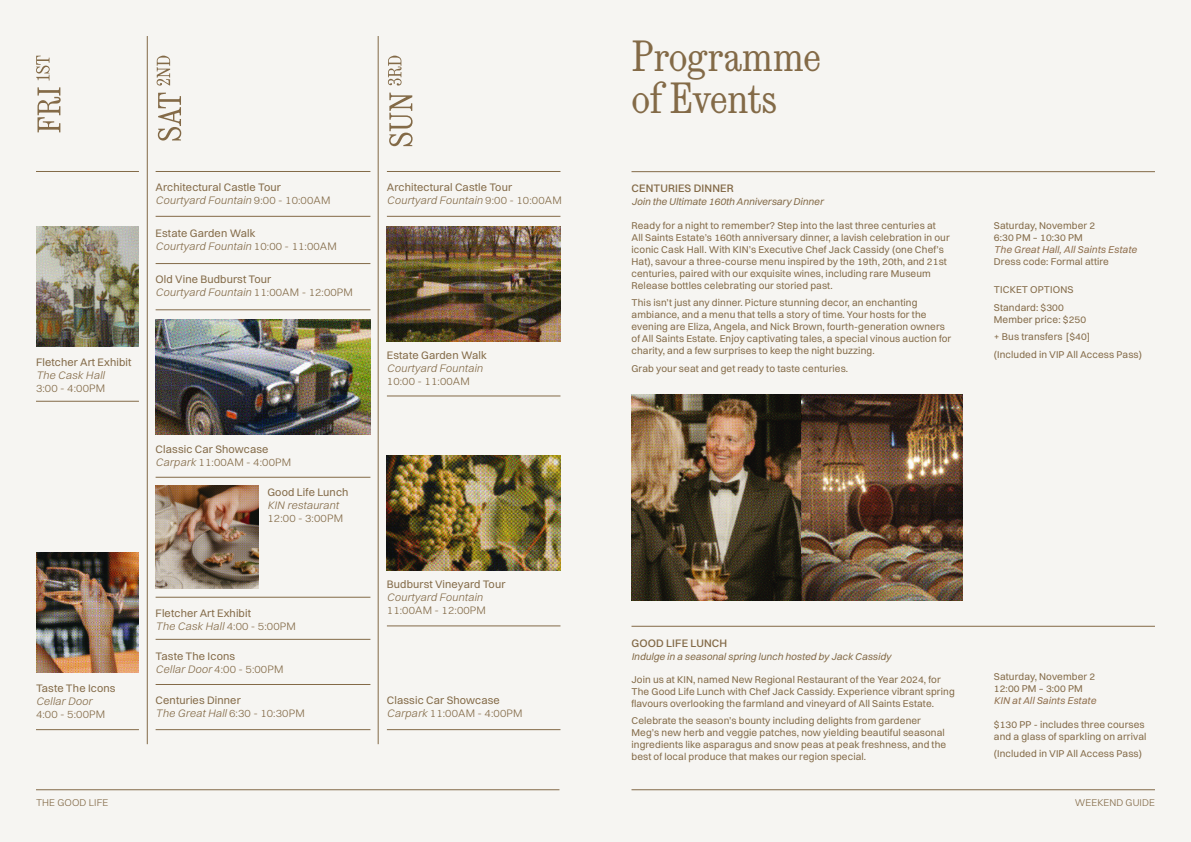
<style>
.page{position:relative;width:1191px;height:842px;background:#f6f5f2}
.page>*{position:absolute;margin:0;border:0;box-sizing:border-box;transform-origin:0 0}
.t1{font:semi-condensed 43.6px/42.1px "BB Modern Trial";letter-spacing:-.01em;color:#836a47}
.Footer__White{font:11px/13px "Switzer";letter-spacing:.01em;color:#836a47}
.Footer__White-2{font:italic 300 11px/13px "Switzer";letter-spacing:.01em;color:#836a47}
.Footer__White-3{font:500 11px "Switzer";letter-spacing:.01em;color:#836a47}
.Footer__White-4{font:10px/12px "Switzer";letter-spacing:.01em;color:#836a47}
.Footer__White-5{font:italic 10px "Switzer";color:#836a47}
.t2{font:300 10px "Switzer";letter-spacing:.01em;color:#836a47}
.s1{font-weight:300;font-style:italic}
.s2{font-weight:300}
.s3{font-weight:400;font-style:normal}
.s4{font-style:normal}
.s5{font-style:italic;color:#8e6d4b}
</style>
<div class="page">
<hr style="left:631px;top:789px;width:524px;height:1px;background:#836a47">
<hr style="left:36px;top:789px;width:523px;height:1px;background:#836a47">
<hr style="left:156px;top:216px;width:214px;height:1px;background:#836a47">
<hr style="left:156px;top:639px;width:214px;height:1px;background:#836a47">
<hr style="left:156px;top:597px;width:214px;height:1px;background:#836a47">
<hr style="left:156px;top:263px;width:214px;height:1px;background:#836a47">
<hr style="left:156px;top:310px;width:214px;height:1px;background:#836a47">
<hr style="left:156px;top:477px;width:214px;height:1px;background:#836a47">
<hr style="left:156px;top:684px;width:214px;height:1px;background:#836a47">
<hr style="left:387px;top:626px;width:173px;height:1px;background:#836a47">
<hr style="left:156px;top:171px;width:214px;height:1px;background:#836a47">
<hr style="left:156px;top:729px;width:214px;height:1px;background:#836a47">
<hr style="left:36px;top:171px;width:103px;height:1px;background:#836a47">
<hr style="left:36px;top:729px;width:103px;height:1px;background:#836a47">
<hr style="left:36px;top:401px;width:103px;height:1px;background:#836a47">
<hr style="left:387px;top:216px;width:173px;height:1px;background:#836a47">
<hr style="left:387px;top:396px;width:173px;height:1px;background:#836a47">
<hr style="left:387px;top:171px;width:173px;height:1px;background:#836a47">
<hr style="left:387px;top:729px;width:173px;height:1px;background:#836a47">
<hr style="left:147px;top:36px;width:1px;height:708px;background:#836a47">
<img style="left:156px;top:486px;width:102px;height:102px">
<hr style="left:378px;top:36px;width:1px;height:708px;background:#836a47">
<img style="left:387px;top:226px;width:173px;height:115px">
<svg style="left:36px;top:56px;width:25px;height:76px"></svg>
<img style="left:156px;top:320px;width:214px;height:115px">
<svg style="left:157px;top:56px;width:24px;height:85px"></svg>
<img style="left:387px;top:456px;width:173px;height:115px">
<img style="left:36px;top:552px;width:103px;height:121px">
<svg style="left:388px;top:56px;width:24px;height:90px"></svg>
<img style="left:36px;top:226px;width:103px;height:121px">
<img style="left:631px;top:395px;width:331px;height:205px">
<hr style="left:631px;top:171px;width:524px;height:1px;background:#836a47">
<hr style="left:631px;top:626px;width:524px;height:1px;background:#836a47">
<p class="Footer__White" style="left:36px;top:356px;width:97px">Fletcher Art Exhibit<br><span class="s1">The Cask Hall<br></span><span class="s2">3:00 - 4:00PM</span></p>
<p class="Footer__White" style="left:36px;top:682px;width:81px">Taste The Icons<br><span class="s1">Cellar Door<br></span><span class="s2">4:00 - 5:00PM</span></p>
<p class="Footer__White" style="left:156px;top:180px;width:176px">Architectural Castle Tour<br><span class="s1">Courtyard Fountain</span> <span class="s2">9:00 - 10:00AM</span></p>
<p class="Footer__White-2" style="left:156px;top:226px;width:183px"><span class="s3">Estate Garden Walk<br></span>Courtyard Fountain <span class="s4">10:00 - 11:00AM</span></p>
<p class="Footer__White" style="left:156px;top:273px;width:199px">Old Vine Budburst Tour<br><span class="s1">Courtyard Fountain</span> <span class="s2">11:00AM - 12:00PM</span></p>
<p class="Footer__White" style="left:156px;top:443px;width:137px">Classic Car Showcase<br><span class="s1">Carpark</span> <span class="s2">11:00AM - 4:00PM</span></p>
<p class="Footer__White" style="left:267px;top:486px;width:82px">Good Life Lunch<br><span class="s1">KIN restaurant<br></span><span class="s2">12:00 - 3:00PM</span></p>
<p class="Footer__White" style="left:156px;top:606px;width:142px">Fletcher Art Exhibit<br><span class="s1">The Cask Hall</span> <span class="s2">4:00 - 5:00PM</span></p>
<p class="Footer__White" style="left:156px;top:649px;width:129px">Taste The Icons<br><span class="s1">Cellar Door</span> <span class="s2">4:00 - 5:00PM</span></p>
<p class="Footer__White" style="left:387px;top:180px;width:176px">Architectural Castle Tour<br><span class="s1">Courtyard Fountain</span> <span class="s2">9:00 - 10:00AM</span></p>
<p class="Footer__White-2" style="left:387px;top:349px;width:102px"><span class="s3">Estate Garden Walk<br></span>Courtyard Fountain<br><span class="s4">10:00 - 11:00AM</span></p>
<p class="Footer__White" style="left:387px;top:578px;width:120px">Budburst Vineyard Tour<br><span class="s1">Courtyard Fountain<br></span><span class="s2">11:00AM - 12:00PM</span></p>
<p class="Footer__White" style="left:156px;top:694px;width:151px">Centuries Dinner<br><span class="s1">The Great Hall</span> <span class="s2">6:30 - 10:30PM</span></p>
<p class="Footer__White" style="left:387px;top:694px;width:137px">Classic Car Showcase<br><span class="s1">Carpark</span> <span class="s2">11:00AM - 4:00PM</span></p>
<p class="t1" style="left:631px;top:37px;width:191px">Programme of Events</p>
<p class="Footer__White-3" style="left:631px;top:181px;width:104px">CENTURIES DINNER</p>
<p class="Footer__White-5" style="left:631px;top:195px;width:193px">Join the Ultimate 160th Anniversary Dinner</p>
<p class="Footer__White-4" style="left:631px;top:219px;width:320px">Ready for a night to remember? Step into the last three centuries at All Saints Estate’s 160th anniversary dinner, a lavish celebration in our iconic Cask Hall. With KIN’s Executive Chef Jack Cassidy (one Chef’s Hat), savour a three-course menu inspired by the 19th, 20th, and 21st centuries, paired with our exquisite wines, including rare Museum Release bottles celebrating our storied past.</p>
<p class="Footer__White-4" style="left:631px;top:297px;width:321px">This isn’t just any dinner. Picture stunning decor, an enchanting ambiance, and a menu that tells a story of time. Your hosts for the evening are Eliza, Angela, and Nick Brown, fourth-generation owners of All Saints Estate. Enjoy captivating tales, a special vinous auction for charity, and a few surprises to keep the night buzzing.</p>
<p class="Footer__White-4" style="left:631px;top:362px;width:218px">Grab your seat and get ready to taste centuries.</p>
<p class="Footer__White-4" style="left:994px;top:219px;width:144px">Saturday, November 2<br>6:30 PM – 10:30 PM<br><span class="s5">The Great Hall, All Saints Estate<br></span>Dress code: Formal attire</p>
<p class="Footer__White-4" style="left:994px;top:283px;width:81px">TICKET OPTIONS</p>
<p class="Footer__White-4" style="left:994px;top:301px;width:94px">Standard: $300<br>Member price: $250</p>
<p class="Footer__White-4" style="left:994px;top:331px;width:98px">+ Bus transfers [$40]</p>
<p class="Footer__White-4" style="left:994px;top:348px;width:150px">(Included in VIP All Access Pass)</p>
<p class="Footer__White-3" style="left:631px;top:636px;width:97px">GOOD LIFE LUNCH</p>
<p class="Footer__White-5" style="left:631px;top:650px;width:261px">Indulge in a seasonal spring lunch hosted by Jack Cassidy</p>
<p class="Footer__White-4" style="left:631px;top:673px;width:325px">Join us at KIN, named New Regional Restaurant of the Year 2024, for<br>The Good Life Lunch with Chef Jack Cassidy. Experience vibrant spring flavours overlooking the farmland and vineyard of All Saints Estate.</p>
<p class="Footer__White-4" style="left:631px;top:715px;width:316px">Celebrate the season’s bounty including delights from gardener Meg’s new herb and veggie patches, now yielding beautiful seasonal ingredients like asparagus and snow peas at peak freshness, and the best of local produce that makes our region special.</p>
<p class="Footer__White-4" style="left:994px;top:671px;width:104px">Saturday, November 2<br>12:00 PM – 3:00 PM<br><span class="s5">KIN at All Saints Estate</span></p>
<p class="Footer__White-4" style="left:994px;top:718px;width:154px">$130 PP - includes three courses and a glass of sparkling on arrival</p>
<p class="Footer__White-4" style="left:994px;top:748px;width:150px">(Included in VIP All Access Pass)</p>
<p class="t2" style="left:36px;top:796px;width:74px">THE GOOD LIFE</p>
<p class="t2" style="left:1074px;top:796px;width:82px">WEEKEND GUIDE</p>
</div>
